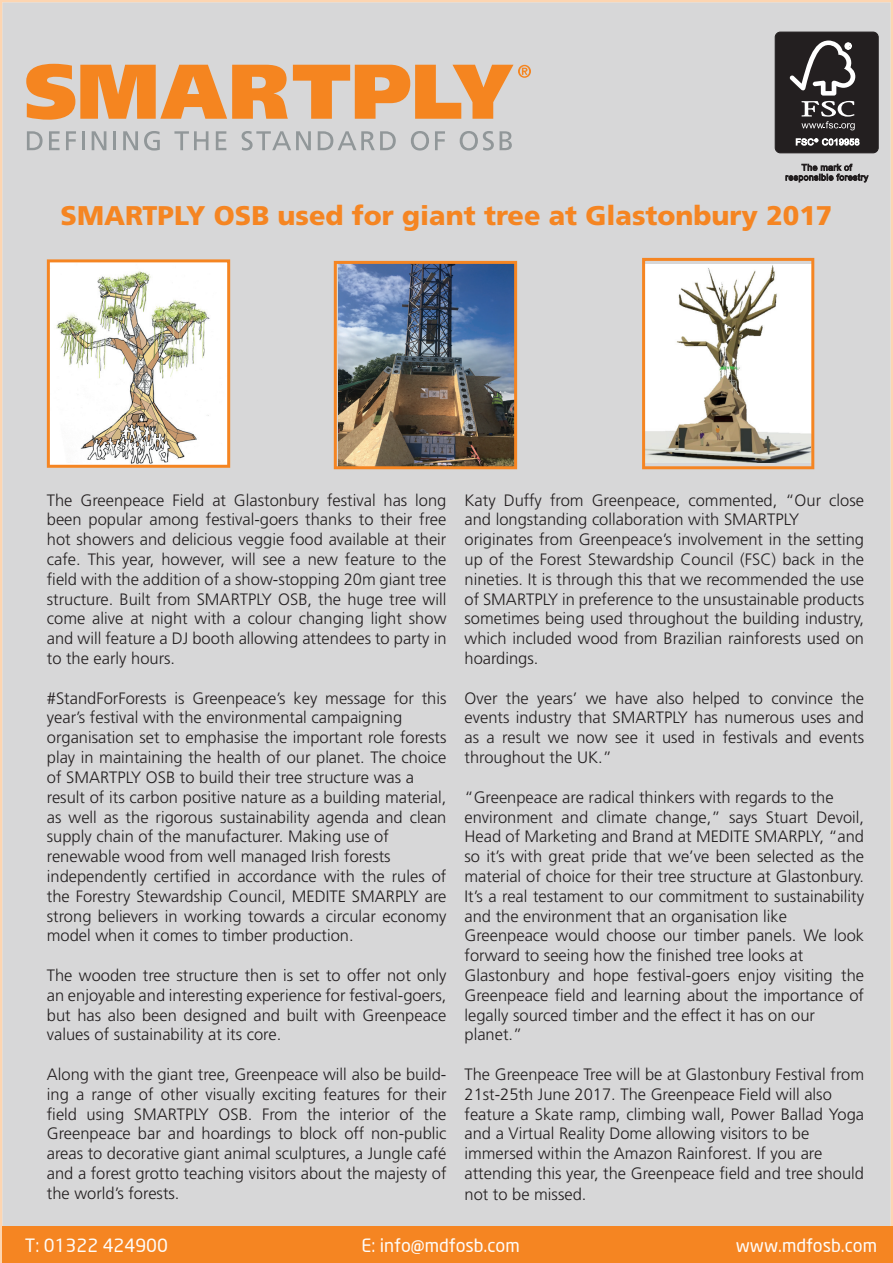
<style>
.page{position:relative;width:893px;height:1263px;background:#d7d7d8}
.page>*{position:absolute;margin:0;border:0;box-sizing:border-box;transform-origin:0 0}
.t1{font:900 27px "Frutiger";color:#f58522}
.t2{font:18px "Neo Sans";color:#fefcf9}
.t3{font:300 16.5px/19.8px "Frutiger";color:#231f20;text-align:justify}
</style>
<div class="page">
<svg style="left:47px;top:259px;width:183px;height:209px"></svg>
<img style="left:334px;top:261px;width:183px;height:208px">
<div style="left:2px;top:1226px;width:891px;height:37px;background:#f58522"></div>
<svg style="left:27px;top:131px;width:16px;height:19px"></svg>
<svg style="left:49px;top:131px;width:11px;height:19px"></svg>
<svg style="left:66px;top:131px;width:10px;height:19px"></svg>
<hr style="left:82px;top:131px;width:3px;height:19px;background:#919799">
<svg style="left:92px;top:131px;width:14px;height:19px"></svg>
<hr style="left:113px;top:131px;width:3px;height:19px;background:#919799">
<svg style="left:123px;top:131px;width:15px;height:19px"></svg>
<svg style="left:144px;top:131px;width:16px;height:20px"></svg>
<svg style="left:174px;top:131px;width:34px;height:19px"></svg>
<svg style="left:216px;top:131px;width:10px;height:19px"></svg>
<svg style="left:242px;top:131px;width:69px;height:20px"></svg>
<svg style="left:318px;top:131px;width:78px;height:19px"></svg>
<svg style="left:411px;top:131px;width:18px;height:20px"></svg>
<svg style="left:435px;top:131px;width:10px;height:19px"></svg>
<svg style="left:460px;top:131px;width:34px;height:20px"></svg>
<svg style="left:500px;top:131px;width:12px;height:19px"></svg>
<svg style="left:26px;top:64px;width:505px;height:56px;background:#e9a568"></svg>
<svg style="left:642px;top:258px;width:172px;height:211px"></svg>
<div style="left:775px;top:32px;width:103px;height:121px;background:#231f20;border-radius:5px"></div>
<div style="left:775px;top:32px;width:104px;height:121px;border:1px solid #231f20;border-radius:5px"></div>
<svg style="left:789px;top:41px;width:66px;height:89px"></svg>
<svg style="left:796px;top:138px;width:63px;height:7px"></svg>
<svg style="left:785px;top:164px;width:83px;height:19px;background:#949293"></svg>
<h1 class="t1" style="left:61px;top:199px;width:773px">SMARTPLY OSB used for giant tree at Glastonbury 2017</h1>
<p class="t3" style="left:47px;top:490px;width:401px">The Greenpeace Field at Glastonbury festival has long been popular among festival-goers thanks to their free hot showers and delicious veggie food available at their cafe. This year, however, will see a new feature to the field with the addition of a show-stopping 20m giant tree structure. Built from SMARTPLY OSB, the huge tree will come alive at night with a colour changing light show and will feature a DJ booth allowing attendees to party in to the early hours.</p>
<p class="t3" style="left:47px;top:688px;width:401px;text-align:left">#StandForForests is Greenpeace’s key message for this year’s festival with the environmental campaigning organisation set to emphasise the important role forests play in maintaining the health of our planet. The choice of SMARTPLY OSB to build their tree structure was a result of its carbon positive nature as a building material, as well as the rigorous sustainability agenda and clean supply chain of the manufacturer. Making use of renewable wood from well managed Irish forests independently certified in accordance with the rules of the Forestry Stewardship Council, MEDITE SMARPLY are strong believers in working towards a circular economy model when it comes to timber production.</p>
<p class="t3" style="left:47px;top:965px;width:401px">The wooden tree structure then is set to offer not only an enjoyable and interesting experience for festival-goers, but has also been designed and built with Greenpeace values of sustainability at its core.</p>
<p class="t3" style="left:47px;top:1064px;width:401px">Along with the giant tree, Greenpeace will also be build&shy;ing a range of other visually exciting features for their field using SMARTPLY OSB. From the interior of the Greenpeace bar and hoardings to block off non-public areas to decorative giant animal sculptures, a Jungle café and a forest grotto teaching visitors about the majesty of the world’s forests.</p>
<p class="t3" style="left:464px;top:490px;width:401px;text-align:left">Katy Duffy from Greenpeace, commented, “Our close and longstanding collaboration with SMARTPLY originates from Greenpeace’s involvement in the setting up of the Forest Stewardship Council (FSC) back in the nineties. It is through this that we recommended the use of SMARTPLY in preference to the unsustainable products sometimes being used throughout the building industry, which included wood from Brazilian rainforests used on hoardings.</p>
<p class="t3" style="left:464px;top:688px;width:401px">Over the years’ we have also helped to convince the events industry that SMARTPLY has numerous uses and as a result we now see it used in festivals and events throughout the UK.”</p>
<p class="t3" style="left:464px;top:787px;width:401px;text-align:left">“Greenpeace are radical thinkers with regards to the environment and climate change,” says Stuart Devoil, Head of Marketing and Brand at MEDITE SMARPLY, “and so it’s with great pride that we’ve been selected as the material of choice for their tree structure at Glastonbury.<br>It’s a real testament to our commitment to sustainability and the environment that an organisation like Greenpeace would choose our timber panels. We look forward to seeing how the finished tree looks at Glastonbury and hope festival-goers enjoy visiting the Greenpeace field and learning about the importance of legally sourced timber and the effect it has on our planet.”</p>
<p class="t3" style="left:464px;top:1064px;width:401px;text-align:left">The Greenpeace Tree will be at Glastonbury Festival from 21st-25th June 2017. The Greenpeace Field will also feature a Skate ramp, climbing wall, Power Ballad Yoga and a Virtual Reality Dome allowing visitors to be immersed within the Amazon Rainforest. If you are attending this year, the Greenpeace field and tree should not to be missed.</p>
<p class="t2" style="left:25px;top:1234px;width:145px">T: 01322 424900</p>
<p class="t2" style="left:361px;top:1234px;width:160px">E: info@mdfosb.com</p>
<p class="t2" style="left:736px;top:1234px;width:143px">www.mdfosb.com</p>
</div>
